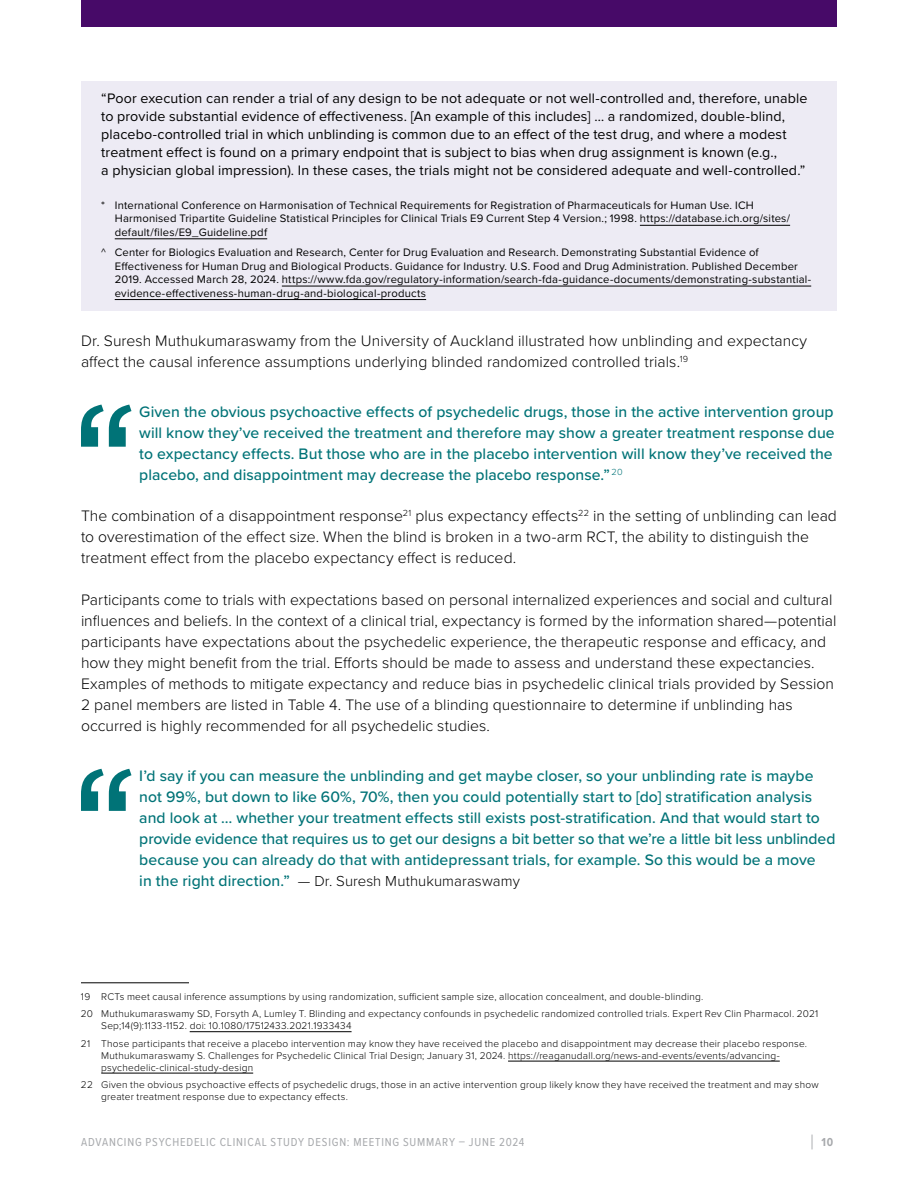
<style>
.page{position:relative;width:918px;height:1188px;background:#fff}
.page>*{position:absolute;margin:0;border:0;box-sizing:border-box;transform-origin:0 0}
.Text{font:300 15.75px/21px "Proxima Nova";letter-spacing:.005em;color:#000}
.Pull_quotes{font:500 15.75px/21px "Proxima Nova";letter-spacing:.005em;color:#007377}
.Pull_quotes-2{font:300 15px "Proxima Nova";letter-spacing:.005em;color:#000}
.Table_Text{font:14.25px/18px "Proxima Nova";letter-spacing:.01em;color:#000}
.t1{font:12px "Proxima Nova Cond";letter-spacing:.07em;color:#a7a9ac}
.t2{font:700 12px "Proxima Nova Cond";color:#a7a9ac}
.Table_Text_indent{font:11.25px/13.5px "Proxima Nova";letter-spacing:.02em;color:#000}
.Footnotes{font:300 10.2px/12px "Proxima Nova";letter-spacing:.02em;color:#000}
.s1{font-weight:500;font-size:15.75px;color:#007377}
.s2{font-weight:300;font-size:21px}
</style>
<div class="page">
<div style="left:81px;top:81px;width:756px;height:229px;background:#edebf4"></div>
<hr style="left:640px;top:225px;width:150px;height:1px;background:#000">
<hr style="left:115px;top:239px;width:152px;height:1px;background:#000">
<hr style="left:282px;top:286px;width:529px;height:1px;background:#000">
<hr style="left:115px;top:299px;width:311px;height:1px;background:#000">
<svg style="left:81px;top:405px;width:50px;height:42px"></svg>
<svg style="left:81px;top:769px;width:50px;height:42px"></svg>
<hr style="left:81px;top:983px;width:108px;height:1px;background:#000">
<hr style="left:190px;top:1031px;width:162px;height:1px;background:#000">
<hr style="left:508px;top:1061px;width:272px;height:1px;background:#000">
<hr style="left:101px;top:1073px;width:152px;height:1px;background:#000">
<div style="left:81px;top:0;width:756px;height:27px;background:#470a68"></div>
<p class="Table_Text" style="left:101px;top:89px;width:708px">“Poor execution can render a trial of any design to be not adequate or not well-controlled and, therefore, unable to provide substantial evidence of effectiveness. [An example of this includes] … a randomized, double-blind, placebo-controlled trial in which unblinding is common due to an effect of the test drug, and where a modest treatment effect is found on a primary endpoint that is subject to bias when drug assignment is known (e.g.,<br>a physician global impression). In these cases, the trials might not be considered adequate and well-controlled.”</p>
<p class="Table_Text_indent" style="left:115px;top:198px;width:677px;text-indent:-14px">* International Conference on Harmonisation of Technical Requirements for Registration of Pharmaceuticals for Human Use. ICH<br>Harmonised Tripartite Guideline Statistical Principles for Clinical Trials E9 Current Step 4 Version.; 1998. https://database.ich.org/sites/ default/files/E9_Guideline.pdf</p>
<p class="Table_Text_indent" style="left:115px;top:245px;width:698px;text-indent:-14px">^ Center for Biologics Evaluation and Research, Center for Drug Evaluation and Research. Demonstrating Substantial Evidence of Effectiveness for Human Drug and Biological Products. Guidance for Industry. U.S. Food and Drug Administration. Published December 2019. Accessed March 28, 2024. https://www.fda.gov/regulatory-information/search-fda-guidance-documents/demonstrating-substantial&shy;evidence-effectiveness-human-drug-and-biological-products</p>
<p class="Text" style="left:81px;top:329px;width:728px">Dr. Suresh Muthukumaraswamy from the University of Auckland illustrated how unblinding and expectancy affect the causal inference assumptions underlying blinded randomized controlled trials.<sup>19</sup></p>
<p class="Pull_quotes" style="left:139px;top:401px;width:697px">Given the obvious psychoactive effects of psychedelic drugs, those in the active intervention group will know they’ve received the treatment and therefore may show a greater treatment response due to expectancy effects. But those who are in the placebo intervention will know they’ve received the placebo, and disappointment may decrease the placebo response.” <sup>20</sup></p>
<p class="Text" style="left:81px;top:505px;width:757px">The combination of a disappointment response<sup>21</sup> plus expectancy effects<sup>22</sup> in the setting of unblinding can lead to overestimation of the effect size. When the blind is broken in a two-arm RCT, the ability to distinguish the treatment effect from the placebo expectancy effect is reduced.</p>
<p class="Text" style="left:81px;top:589px;width:757px">Participants come to trials with expectations based on personal internalized experiences and social and cultural influences and beliefs. In the context of a clinical trial, expectancy is formed by the information shared—potential participants have expectations about the psychedelic experience, the therapeutic response and efficacy, and how they might benefit from the trial. Efforts should be made to assess and understand these expectancies.<br>Examples of methods to mitigate expectancy and reduce bias in psychedelic clinical trials provided by Session 2 panel members are listed in Table 4. The use of a blinding questionnaire to determine if unblinding has occurred is highly recommended for all psychedelic studies.</p>
<p class="Pull_quotes" style="left:139px;top:765px;width:698px">I’d say if you can measure the unblinding and get maybe closer, so your unblinding rate is maybe not 99%, but down to like 60%, 70%, then you could potentially start to [do] stratification analysis and look at … whether your treatment effects still exists post-stratification. And that would start to provide evidence that requires us to get our designs a bit better so that we’re a little bit less unblinded because you can already do that with antidepressant trials, for example. So this would be a move</p>
<p class="Pull_quotes-2" style="left:139px;top:870px;width:382px"><span class="s1">in the right direction.”</span> — Dr. Suresh Muthukumaraswamy</p>
<p class="Footnotes" style="left:81px;top:990px;width:623px">19 RCTs meet causal inference assumptions by using randomization, sufficient sample size, allocation concealment, and double-blinding.</p>
<p class="Footnotes" style="left:101px;top:1007px;width:719px;text-indent:-20px">20 Muthukumaraswamy SD, Forsyth A, Lumley T. Blinding and expectancy confounds in psychedelic randomized controlled trials. Expert Rev Clin Pharmacol. 2021<br>Sep;14(9):1133-1152. doi: 10.1080/17512433.2021.1933434</p>
<p class="Footnotes" style="left:101px;top:1037px;width:706px;text-indent:-20px">21 Those participants that receive a placebo intervention may know they have received the placebo and disappointment may decrease their placebo response.<br>Muthukumaraswamy S. Challenges for Psychedelic Clinical Trial Design; January 31, 2024. https://reaganudall.org/news-and-events/events/advancing&shy;psychedelic-clinical-study-design</p>
<p class="Footnotes" style="left:101px;top:1078px;width:719px;text-indent:-20px">22 Given the obvious psychoactive effects of psychedelic drugs, those in an active intervention group likely know they have received the treatment and may show greater treatment response due to expectancy effects.</p>
<p class="t1" style="left:81px;top:1133px;width:445px">ADVANCING PSYCHEDELIC CLINICAL STUDY DESIGN: MEETING SUMMARY – JUNE 2024</p>
<p class="t2" style="left:810px;top:1133px;width:25px"><span class="s2">|</span> 10</p>
</div>
